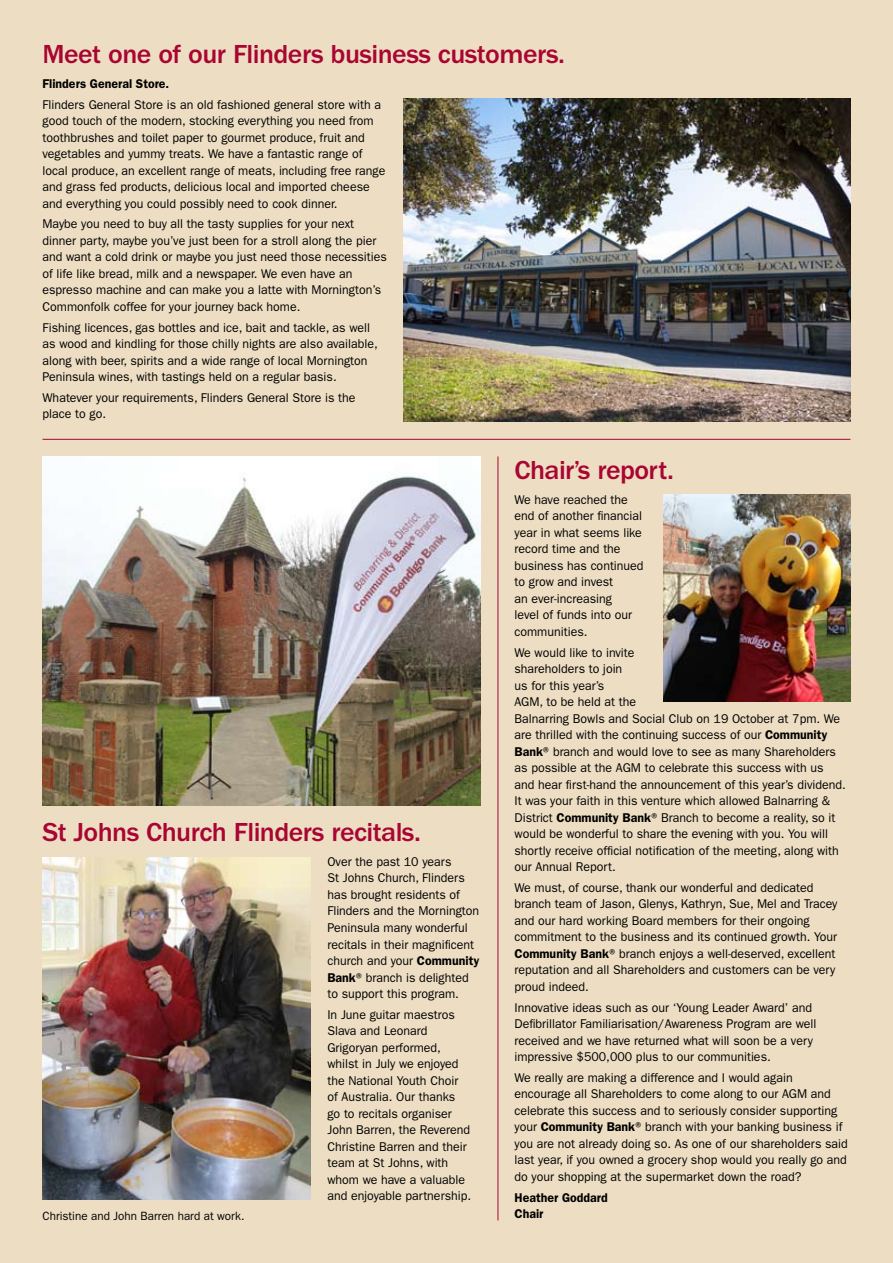
<style>
.page{position:relative;width:893px;height:1263px;background:#eddec3}
.page>*{position:absolute;margin:0;border:0;box-sizing:border-box;transform-origin:0 0}
.t1{font:500 27px "Franklin Gothic";letter-spacing:-.02em;color:#a90533}
.t2{font:12.75px/16.5px "Franklin Gothic";color:#000}
.t3{font:600 12.75px/16.5px "Franklin Gothic";color:#000}
.t4{font:12px "Franklin Gothic";color:#000}
.s1{font-weight:600}
</style>
<div class="page">
<hr style="left:497px;top:456px;width:1px;height:764px;background:#a90533">
<hr style="left:43px;top:439px;width:807px;height:1px;background:#a90533">
<img style="left:404px;top:99px;width:446px;height:323px">
<img style="left:43px;top:456px;width:437px;height:349px">
<img style="left:43px;top:858px;width:267px;height:341px">
<img style="left:663px;top:495px;width:187px;height:207px">
<h1 class="t1" style="left:43px;top:39px;width:524px">Meet one of our Flinders business customers.</h1>
<p class="t3" style="left:43px;top:75px;width:128px">Flinders General Store.</p>
<p class="t2" style="left:43px;top:96px;width:344px">Flinders General Store is an old fashioned general store with a good touch of the modern, stocking everything you need from toothbrushes and toilet paper to gourmet produce, fruit and vegetables and yummy treats. We have a fantastic range of local produce, an excellent range of meats, including free range and grass fed products, delicious local and imported cheese and everything you could possibly need to cook dinner.</p>
<p class="t2" style="left:43px;top:216px;width:346px">Maybe you need to buy all the tasty supplies for your next dinner party, maybe you’ve just been for a stroll along the pier and want a cold drink or maybe you just need those necessities of life like bread, milk and a newspaper. We even have an espresso machine and can make you a latte with Mornington’s Commonfolk coffee for your journey back home.</p>
<p class="t2" style="left:43px;top:319px;width:337px">Fishing licences, gas bottles and ice, bait and tackle, as well as wood and kindling for those chilly nights are also available, along with beer, spirits and a wide range of local Mornington Peninsula wines, with tastings held on a regular basis.</p>
<p class="t2" style="left:43px;top:389px;width:315px">Whatever your requirements, Flinders General Store is the place to go.</p>
<h1 class="t1" style="left:43px;top:817px;width:380px">St Johns Church Flinders recitals.</h1>
<p class="t2" style="left:327px;top:853px;width:153px">Over the past 10 years<br>St Johns Church, Flinders has brought residents of<br>Flinders and the Mornington<br>Peninsula many wonderful recitals in their magnificent church and your <span class="s1">Community<br>Bank</span>® branch is delighted to support this program.</p>
<p class="t2" style="left:327px;top:1006px;width:145px">In June guitar maestros<br>Slava and Leonard<br>Grigoryan performed, whilst in July we enjoyed the National Youth Choir of Australia. Our thanks go to recitals organiser<br>John Barren, the Reverend<br>Christine Barren and their team at St Johns, with whom we have a valuable and enjoyable partnership.</p>
<p class="t4" style="left:43px;top:1208px;width:204px">Christine and John Barren hard at work.</p>
<h1 class="t1" style="left:514px;top:455px;width:161px">Chair’s report.</h1>
<p class="t2" style="left:514px;top:491px;width:131px">We have reached the end of another financial year in what seems like record time and the business has continued to grow and invest<br>an ever-increasing<br>level of funds into our communities.</p>
<p class="t2" style="left:514px;top:644px;width:333px">We would like to invite<br>shareholders to join<br>us for this year’s<br>AGM, to be held at the<br>Balnarring Bowls and Social Club on 19 October at 7pm. We are thrilled with the continuing success of our <span class="s1">Community Bank</span>® branch and would love to see as many Shareholders as possible at the AGM to celebrate this success with us and hear first-hand the announcement of this year’s dividend.<br>It was your faith in this venture which allowed Balnarring &amp; District <span class="s1">Community Bank</span>® Branch to become a reality, so it would be wonderful to share the evening with you. You will shortly receive official notification of the meeting, along with our Annual Report.</p>
<p class="t2" style="left:514px;top:879px;width:324px">We must, of course, thank our wonderful and dedicated branch team of Jason, Glenys, Kathryn, Sue, Mel and Tracey and our hard working Board members for their ongoing commitment to the business and its continued growth. Your <span class="s1">Community Bank</span>® branch enjoys a well-deserved, excellent reputation and all Shareholders and customers can be very proud indeed.</p>
<p class="t2" style="left:514px;top:999px;width:303px">Innovative ideas such as our ‘Young Leader Award’ and Defibrillator Familiarisation/Awareness Program are well received and we have returned what will soon be a very impressive $500,000 plus to our communities.</p>
<p class="t2" style="left:514px;top:1069px;width:335px">We really are making a difference and I would again encourage all Shareholders to come along to our AGM and celebrate this success and to seriously consider supporting your <span class="s1">Community Bank</span>® branch with your banking business if you are not already doing so. As one of our shareholders said last year, if you owned a grocery shop would you really go and do your shopping at the supermarket down the road?</p>
<p class="t3" style="left:514px;top:1189px;width:95px">Heather Goddard<br>Chair</p>
</div>
